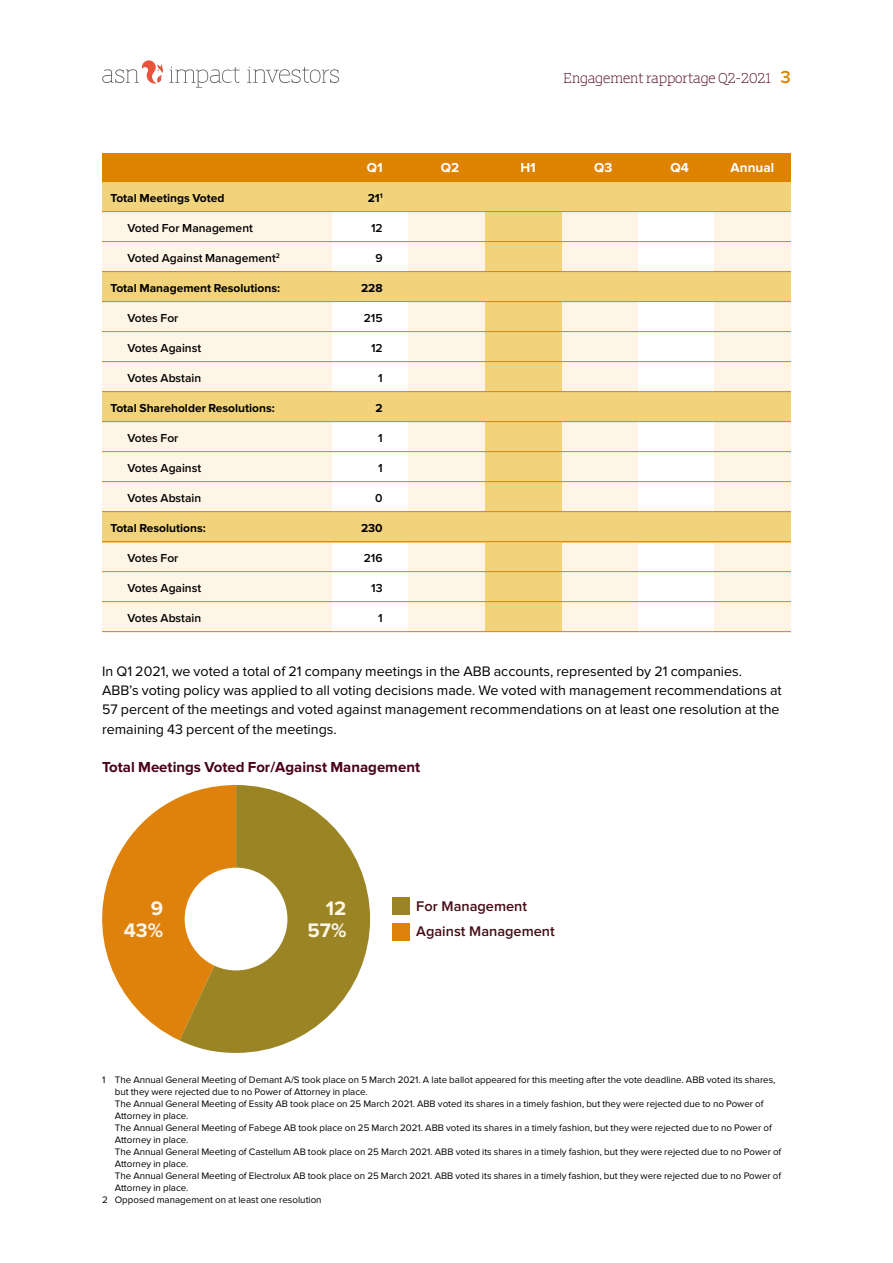
<style>
.page{position:relative;width:893px;height:1263px;background:#fff}
.page>*{position:absolute;margin:0;border:0;box-sizing:border-box;transform-origin:0 0}
.t1{font:700 20.25px/21.8px "Proxima Nova";color:#fff6e8;text-align:right}
.t2{font:700 15px "Proxima Nova";color:#480116}
.t3{font:15px "ASN Bank Slab";color:#480116}
.t4{font:600 14.55px/24.6px "Proxima Nova";color:#460c15}
.t5{font:14.25px/19.2px "Proxima Nova";color:#000}
.t6{font:700 13.5px "Proxima Nova";color:#fff}
.t7{font:600 12px "Proxima Nova";color:#000}
.t8{font:700 12px "Proxima Nova";color:#000}
.t9{font:9.75px "Proxima Nova";color:#000}
.s1{font-family:"Proxima Nova";font-weight:600;font-size:18px;color:#dd8300}
</style>
<div class="page">
<svg style="left:247px;top:67px;width:92px;height:16px"></svg>
<svg style="left:102px;top:60px;width:61px;height:24px"></svg>
<svg style="left:169px;top:67px;width:71px;height:21px"></svg>
<div style="left:714px;top:164px;width:77px;height:467px;background:#fff5e6"></div>
<div style="left:561px;top:164px;width:77px;height:467px;background:#fff5e6"></div>
<div style="left:485px;top:164px;width:76px;height:467px;background:#f1d37b"></div>
<div style="left:408px;top:164px;width:77px;height:467px;background:#fff5e6"></div>
<div style="left:102px;top:164px;width:230px;height:467px;background:#fff5e6"></div>
<div style="left:102px;top:153px;width:689px;height:29px;background:#dd8300"></div>
<div style="left:102px;top:182px;width:689px;height:30px;background:#f1d37b"></div>
<div style="left:102px;top:271px;width:689px;height:30px;background:#f1d37b"></div>
<div style="left:102px;top:392px;width:689px;height:30px;background:#f1d37b"></div>
<div style="left:102px;top:512px;width:689px;height:30px;background:#f1d37b"></div>
<hr style="left:102px;top:211px;width:689px;height:1px;background:#dd8300">
<hr style="left:102px;top:241px;width:689px;height:1px;background:#dd8300">
<hr style="left:102px;top:271px;width:689px;height:1px;background:#dd8300">
<hr style="left:102px;top:301px;width:689px;height:1px;background:#dd8300">
<hr style="left:102px;top:331px;width:689px;height:1px;background:#dd8300">
<hr style="left:102px;top:361px;width:689px;height:1px;background:#dd8300">
<hr style="left:102px;top:391px;width:689px;height:1px;background:#dd8300">
<hr style="left:102px;top:421px;width:689px;height:1px;background:#dd8300">
<hr style="left:102px;top:451px;width:689px;height:1px;background:#dd8300">
<hr style="left:102px;top:481px;width:689px;height:1px;background:#dd8300">
<hr style="left:102px;top:511px;width:689px;height:1px;background:#dd8300">
<hr style="left:102px;top:541px;width:689px;height:1px;background:#dd8300">
<hr style="left:102px;top:571px;width:689px;height:1px;background:#dd8300">
<hr style="left:102px;top:601px;width:689px;height:1px;background:#dd8300">
<hr style="left:102px;top:631px;width:689px;height:1px;background:#dd8300">
<svg style="left:102px;top:797px;width:77px;height:243px"></svg>
<svg style="left:179px;top:785px;width:191px;height:268px;fill:#9a8424"></svg>
<div style="left:185px;top:868px;width:102px;height:102px;background:#fff;border-radius:50%"></div>
<div style="left:392px;top:897px;width:18px;height:18px;background:#9a8424"></div>
<div style="left:392px;top:923px;width:18px;height:18px;background:#de820b"></div>
<h2 class="t3" style="left:563px;top:67px;width:229px">Engagement rapportage Q2-2021 <span class="s1">3</span></h2>
<h3 class="t6" style="left:367px;top:159px;width:17px">Q1</h3>
<h3 class="t6" style="left:441px;top:159px;width:20px">Q2</h3>
<h3 class="t6" style="left:520px;top:159px;width:17px">H1</h3>
<h3 class="t6" style="left:594px;top:159px;width:20px">Q3</h3>
<h3 class="t6" style="left:670px;top:159px;width:20px">Q4</h3>
<h3 class="t6" style="left:731px;top:159px;width:45px">Annual</h3>
<p class="t8" style="left:111px;top:191px;width:115px">Total Meetings Voted</p>
<p class="t8" style="left:368px;top:191px;width:17px">21<sup>1</sup></p>
<p class="t7" style="left:128px;top:220px;width:127px">Voted For Management</p>
<p class="t7" style="left:371px;top:220px;width:13px">12</p>
<p class="t7" style="left:128px;top:250px;width:154px">Voted Against Management<sup>2</sup></p>
<p class="t7" style="left:375px;top:250px;width:9px">9</p>
<p class="t8" style="left:111px;top:281px;width:171px">Total Management Resolutions:</p>
<p class="t8" style="left:361px;top:281px;width:23px">228</p>
<p class="t7" style="left:128px;top:310px;width:52px">Votes For</p>
<p class="t7" style="left:364px;top:310px;width:20px">215</p>
<p class="t7" style="left:128px;top:340px;width:75px">Votes Against</p>
<p class="t7" style="left:371px;top:340px;width:13px">12</p>
<p class="t7" style="left:128px;top:370px;width:75px">Votes Abstain</p>
<p class="t7" style="left:378px;top:370px;width:6px">1</p>
<p class="t8" style="left:111px;top:401px;width:166px">Total Shareholder Resolutions:</p>
<p class="t8" style="left:375px;top:401px;width:9px">2</p>
<p class="t7" style="left:128px;top:430px;width:52px">Votes For</p>
<p class="t7" style="left:378px;top:430px;width:6px">1</p>
<p class="t7" style="left:128px;top:460px;width:75px">Votes Against</p>
<p class="t7" style="left:378px;top:460px;width:6px">1</p>
<p class="t7" style="left:128px;top:490px;width:75px">Votes Abstain</p>
<p class="t7" style="left:375px;top:490px;width:9px">0</p>
<p class="t8" style="left:111px;top:521px;width:97px">Total Resolutions:</p>
<p class="t8" style="left:361px;top:521px;width:23px">230</p>
<p class="t7" style="left:128px;top:550px;width:52px">Votes For</p>
<p class="t7" style="left:364px;top:550px;width:20px">216</p>
<p class="t7" style="left:128px;top:580px;width:75px">Votes Against</p>
<p class="t7" style="left:371px;top:580px;width:13px">13</p>
<p class="t7" style="left:128px;top:610px;width:75px">Votes Abstain</p>
<p class="t7" style="left:378px;top:610px;width:6px">1</p>
<p class="t5" style="left:102px;top:662px;width:681px">In Q1 2021, we voted a total of 21 company meetings in the ABB accounts, represented by 21 companies.<br>ABB’s voting policy was applied to all voting decisions made. We voted with management recommendations at 57 percent of the meetings and voted against management recommendations on at least one resolution at the remaining 43 percent of the meetings.</p>
<h2 class="t2" style="left:102px;top:758px;width:320px">Total Meetings Voted For/Against Management</h2>
<h1 class="t1" style="left:124px;top:897px;width:41px">9<br>43%</h1>
<h1 class="t1" style="left:308px;top:897px;width:40px">12<br>57%</h1>
<h3 class="t4" style="left:416px;top:895px;width:140px">For Management<br>Against Management</h3>
<p class="t9" style="left:102px;top:1074px;width:675px">1 The Annual General Meeting of Demant A/S took place on 5 March 2021. A late ballot appeared for this meeting after the vote deadline. ABB voted its shares,</p>
<p class="t9" style="left:115px;top:1086px;width:255px">but they were rejected due to no Power of Attorney in place.</p>
<p class="t9" style="left:115px;top:1098px;width:650px">The Annual General Meeting of Essity AB took place on 25 March 2021. ABB voted its shares in a timely fashion, but they were rejected due to no Power of</p>
<p class="t9" style="left:115px;top:1110px;width:75px">Attorney in place.</p>
<p class="t9" style="left:115px;top:1122px;width:658px">The Annual General Meeting of Fabege AB took place on 25 March 2021. ABB voted its shares in a timely fashion, but they were rejected due to no Power of</p>
<p class="t9" style="left:115px;top:1134px;width:75px">Attorney in place.</p>
<p class="t9" style="left:115px;top:1146px;width:668px">The Annual General Meeting of Castellum AB took place on 25 March 2021. ABB voted its shares in a timely fashion, but they were rejected due to no Power of</p>
<p class="t9" style="left:115px;top:1158px;width:75px">Attorney in place.</p>
<p class="t9" style="left:115px;top:1170px;width:668px">The Annual General Meeting of Electrolux AB took place on 25 March 2021. ABB voted its shares in a timely fashion, but they were rejected due to no Power of</p>
<p class="t9" style="left:115px;top:1182px;width:75px">Attorney in place.</p>
<p class="t9" style="left:102px;top:1194px;width:221px">2 Opposed management on at least one resolution</p>
</div>
